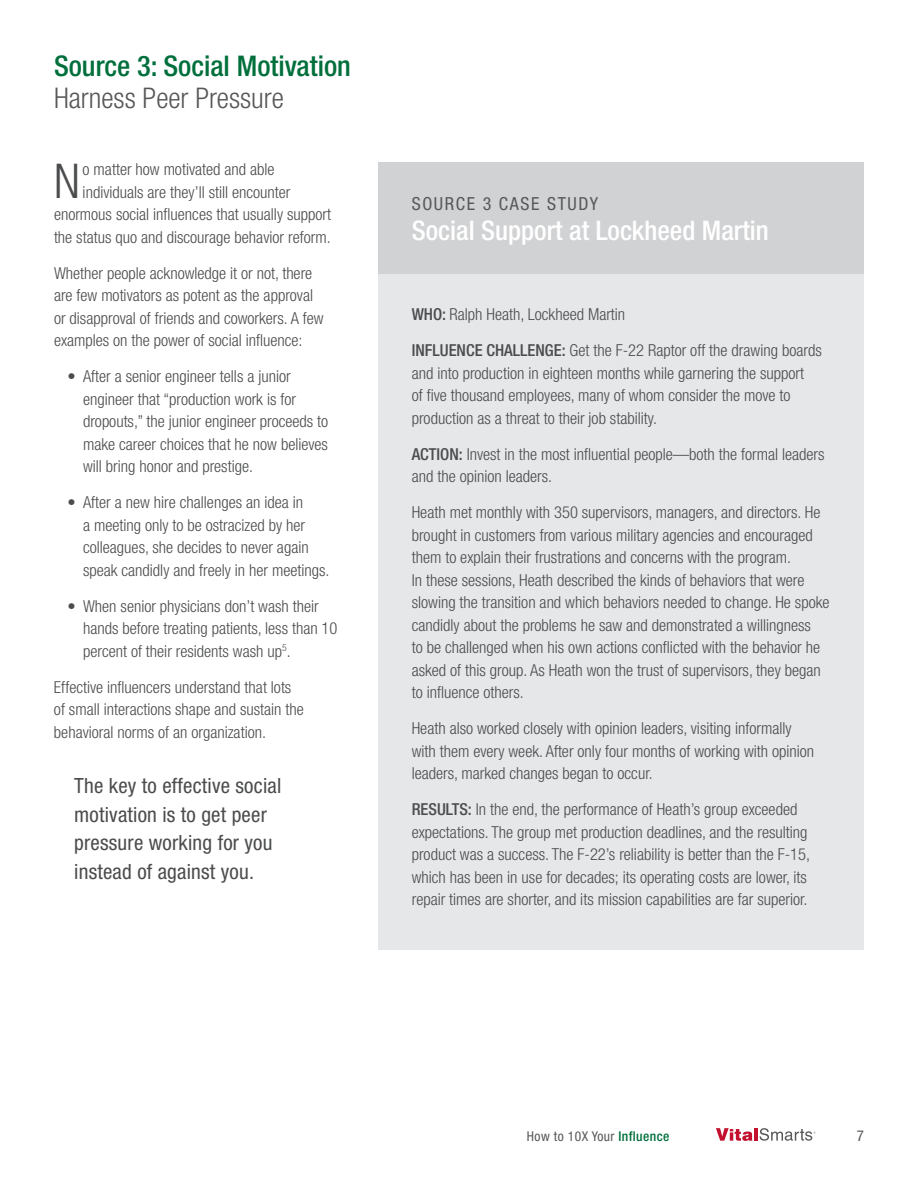
<style>
.page{position:relative;width:918px;height:1188px;background:#fff}
.page>*{position:absolute;margin:0;border:0;box-sizing:border-box;transform-origin:0 0}
.t1{font:300 condensed 48px "Helvetica Neue";color:#4b4c4d}
.t2{font:500 condensed 28.5px "Helvetica Neue";color:#006f3c}
.t3{font:300 condensed 28.5px "Helvetica Neue";color:#57585a}
.t4{font:500 condensed 27px "Helvetica Neue";color:#fff}
.t5{font:condensed 21px/28.5px "Helvetica Neue";letter-spacing:.01em;color:#4b4c4d}
.t6{font:condensed 18px "Helvetica Neue";letter-spacing:.09em;color:#57585a}
.t7{font:300 condensed 16.5px/22.5px "Helvetica Neue";color:#4b4c4d}
.t8{font:condensed 15px "Helvetica Neue";color:#57585a}
.t9{font:condensed 13.5px "Helvetica Neue";letter-spacing:.03em;color:#57585a}
.s1{font-weight:500}
.s2{font-weight:500;color:#006f3c}
</style>
<div class="page">
<svg style="left:716px;top:1128px;width:37px;height:13px"></svg>
<hr style="left:754px;top:1128px;width:4px;height:13px;background:#c3102f">
<svg style="left:760px;top:1128px;width:55px;height:13px"></svg>
<div style="left:378px;top:164px;width:486px;height:786px;background:#e6e7e9"></div>
<div style="left:378px;top:162px;width:486px;height:111px;background:#d1d2d4"></div>
<h2 class="t2" style="left:54px;top:49px;width:298px">Source 3: Social Motivation</h2>
<h2 class="t3" style="left:54px;top:81px;width:232px">Harness Peer Pressure</h2>
<h1 class="t1" style="left:54px;top:153px;width:27px">N</h1>
<p class="t7" style="left:83px;top:158px;width:193px">o matter how motivated and able</p>
<p class="t7" style="left:83px;top:180px;width:209px">individuals are they’ll still encounter</p>
<p class="t7" style="left:54px;top:203px;width:279px">enormous social influences that usually support</p>
<p class="t7" style="left:54px;top:225px;width:278px">the status quo and discourage behavior reform.</p>
<p class="t7" style="left:54px;top:261px;width:271px">Whether people acknowledge it or not, there are few motivators as potent as the approval or disapproval of friends and coworkers. A few examples on the power of social influence:</p>
<p class="t7" style="left:83px;top:365px;width:247px;text-indent:-16px">• After a senior engineer tells a junior engineer that “production work is for dropouts,” the junior engineer proceeds to make career choices that he now believes will bring honor and prestige.</p>
<p class="t7" style="left:83px;top:491px;width:248px;text-indent:-16px">• After a new hire challenges an idea in<br>a meeting only to be ostracized by her colleagues, she decides to never again speak candidly and freely in her meetings.</p>
<p class="t7" style="left:83px;top:595px;width:256px;text-indent:-16px">• When senior physicians don’t wash their hands before treating patients, less than 10 percent of their residents wash up<sup>5</sup>.</p>
<p class="t7" style="left:54px;top:675px;width:251px">Effective influencers understand that lots of small interactions shape and sustain the behavioral norms of an organization.</p>
<p class="t5" style="left:74px;top:771px;width:209px">The key to effective social motivation is to get peer pressure working for you instead of against you.</p>
<p class="t6" style="left:412px;top:193px;width:187px">Source 3 Case Study</p>
<h3 class="t4" style="left:412px;top:214px;width:359px">Social Support at Lockheed Martin</h3>
<p class="t7" style="left:412px;top:296px;width:412px;line-height:36px"><span class="s1">WHO:</span> Ralph Heath, Lockheed Martin<br><span class="s1">INFLUENCE CHALLENGE:</span> Get the F-22 Raptor off the drawing boards</p>
<p class="t7" style="left:412px;top:361px;width:394px">and into production in eighteen months while garnering the support of five thousand employees, many of whom consider the move to production as a threat to their job stability.</p>
<p class="t7" style="left:412px;top:442px;width:414px"><span class="s1">ACTION:</span> Invest in the most influential people—both the formal leaders and the opinion leaders.</p>
<p class="t7" style="left:412px;top:501px;width:419px">Heath met monthly with 350 supervisors, managers, and directors. He brought in customers from various military agencies and encouraged them to explain their frustrations and concerns with the program.<br>In these sessions, Heath described the kinds of behaviors that were slowing the transition and which behaviors needed to change. He spoke candidly about the problems he saw and demonstrated a willingness<br>to be challenged when his own actions conflicted with the behavior he asked of this group. As Heath won the trust of supervisors, they began to influence others.</p>
<p class="t7" style="left:412px;top:717px;width:404px">Heath also worked closely with opinion leaders, visiting informally with them every week. After only four months of working with opinion leaders, marked changes began to occur.</p>
<p class="t7" style="left:412px;top:798px;width:400px"><span class="s1">RESULTS:</span> In the end, the performance of Heath’s group exceeded expectations. The group met production deadlines, and the resulting product was a success. The F-22’s reliability is better than the F-15, which has been in use for decades; its operating costs are lower, its repair times are shorter, and its mission capabilities are far superior.</p>
<p class="t9" style="left:527px;top:1128px;width:144px">How to 10X Your <span class="s2">Influence</span></p>
<p class="t8" style="left:857px;top:1127px;width:9px">7</p>
</div>
